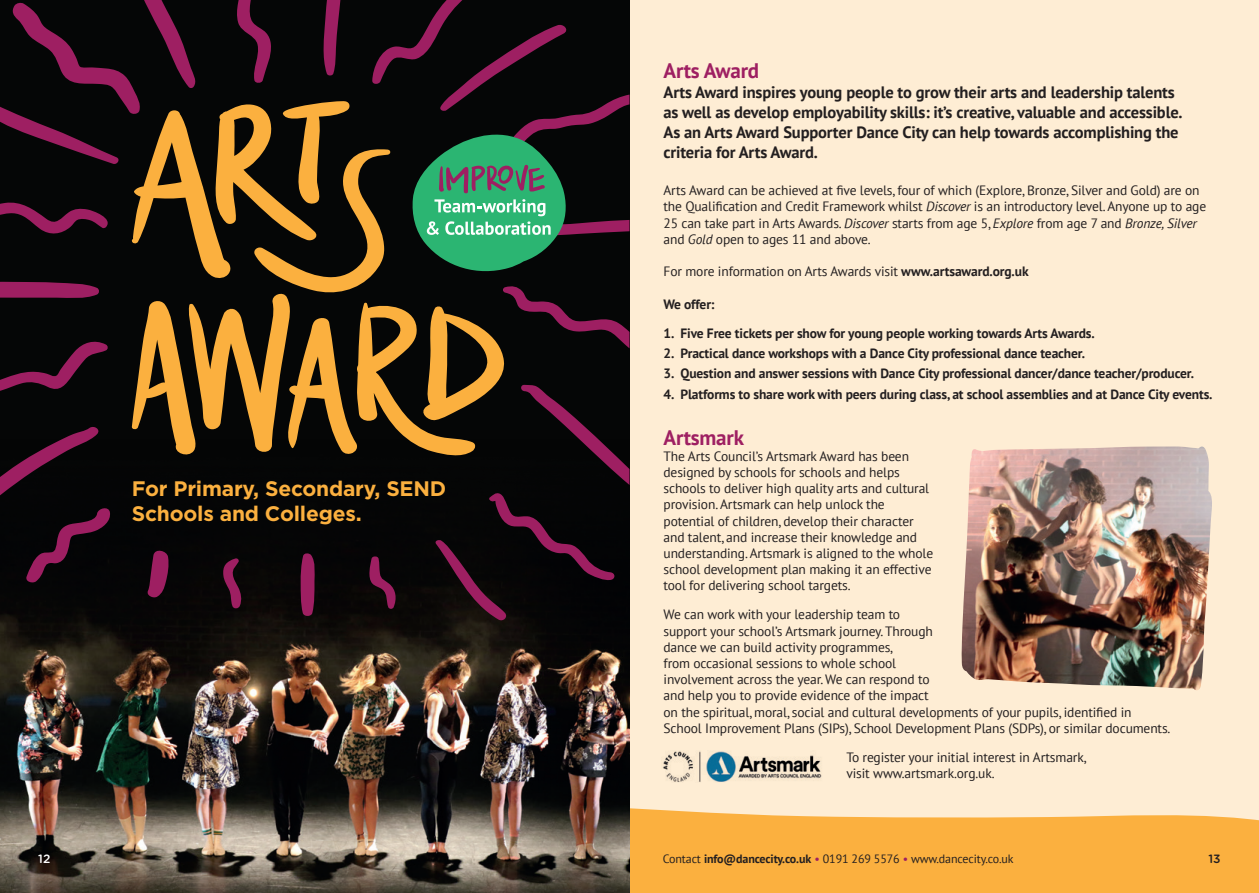
<style>
.page{position:relative;width:1259px;height:893px;background:#fff}
.page>*{position:absolute;margin:0;border:0;box-sizing:border-box;transform-origin:0 0}
.t1{font:700 21px/25.2px "Gotham";letter-spacing:-.01em;color:#fbb03f}
.t2{font:700 21px "PT Sans";letter-spacing:-.01em;color:#9e1f62}
.t3{font:700 16.5px/19.8px "PT Sans";letter-spacing:-.01em;color:#231f20}
.t4{font:13.5px/16.2px "PT Sans";letter-spacing:-.01em;color:#231f20}
.t5{font:700 13.5px "PT Sans";letter-spacing:-.01em;color:#231f20}
.t6{font:12px "PT Sans";letter-spacing:-.01em;color:#231f20}
.t7{font:500 12px "Gotham Rounded";color:#fff}
.t8{font:500 12px "Gotham Rounded";color:#231f20}
.s1{font-style:italic}
.s2{font-weight:700}
.s3{color:#9e1f62}
</style>
<div class="page">
<div style="left:629px;top:0;width:630px;height:893px;background:#feedd4"></div>
<svg style="left:629px;top:801px;width:630px;height:92px;fill:#fbb03f"></svg>
<img style="left:0;top:622px;width:629px;height:271px">
<img style="left:961px;top:446px;width:251px;height:244px">
<svg style="left:0;top:0;width:629px;height:622px;background:#291f16"></svg>
<img style="left:663px;top:751px;width:159px;height:31px">
<h1 class="t1" style="left:132px;top:475px;width:316px">For Primary, Secondary, SEND<br>Schools and Colleges.</h1>
<h1 class="t2" style="left:663px;top:57px;width:97px">Arts Award</h1>
<p class="t3" style="left:663px;top:82px;width:520px">Arts Award inspires young people to grow their arts and leadership talents as well as develop employability skills: it’s creative, valuable and accessible.<br>As an Arts Award Supporter Dance City can help towards accomplishing the criteria for Arts Award.</p>
<p class="t4" style="left:663px;top:182px;width:544px">Arts Award can be achieved at five levels, four of which (Explore, Bronze, Silver and Gold) are on the Qualification and Credit Framework whilst <span class="s1">Discover</span> is an introductory level. Anyone up to age 25 can take part in Arts Awards. <span class="s1">Discover</span> starts from age 5, <span class="s1">Explore</span> from age 7 and <span class="s1">Bronze, Silver </span>and <span class="s1">Gold</span> open to ages 11 and above.</p>
<p class="t4" style="left:663px;top:263px;width:367px">For more information on Arts Awards visit <span class="s2">www.artsaward.org.uk</span></p>
<p class="t5" style="left:663px;top:295px;width:53px">We offer:</p>
<p class="t5" style="left:663px;top:324px;width:433px">1. Five Free tickets per show for young people working towards Arts Awards.</p>
<p class="t5" style="left:663px;top:344px;width:423px">2. Practical dance workshops with a Dance City professional dance teacher.</p>
<p class="t5" style="left:663px;top:365px;width:532px">3. Question and answer sessions with Dance City professional dancer/dance teacher/producer.</p>
<p class="t5" style="left:663px;top:385px;width:550px">4. Platforms to share work with peers during class, at school assemblies and at Dance City events.</p>
<h1 class="t2" style="left:663px;top:423px;width:82px">Artsmark</h1>
<p class="t4" style="left:663px;top:448px;width:271px">The Arts Council’s Artsmark Award has been designed by schools for schools and helps schools to deliver high quality arts and cultural provision. Artsmark can help unlock the potential of children, develop their character and talent, and increase their knowledge and understanding. Artsmark is aligned to the whole school development plan making it an effective tool for delivering school targets.</p>
<p class="t4" style="left:663px;top:606px;width:508px">We can work with your leadership team to<br>support your school’s Artsmark journey. Through<br>dance we can build activity programmes,<br>from occasional sessions to whole school<br>involvement across the year. We can respond to<br>and help you to provide evidence of the impact<br>on the spiritual, moral, social and cultural developments of your pupils, identified in School Improvement Plans (SIPs), School Development Plans (SDPs), or similar documents.</p>
<p class="t4" style="left:846px;top:748px;width:241px">To register your initial interest in Artsmark, visit www.artsmark.org.uk.</p>
<p class="t6" style="left:663px;top:851px;width:352px">Contact <span class="s2">info@dancecity.co.uk</span> <span class="s3">•</span> 0191 269 5576 <span class="s3">•</span> www.dancecity.co.uk</p>
<p class="t7" style="left:38px;top:850px;width:14px">12</p>
<p class="t8" style="left:1208px;top:850px;width:14px">13</p>
</div>
